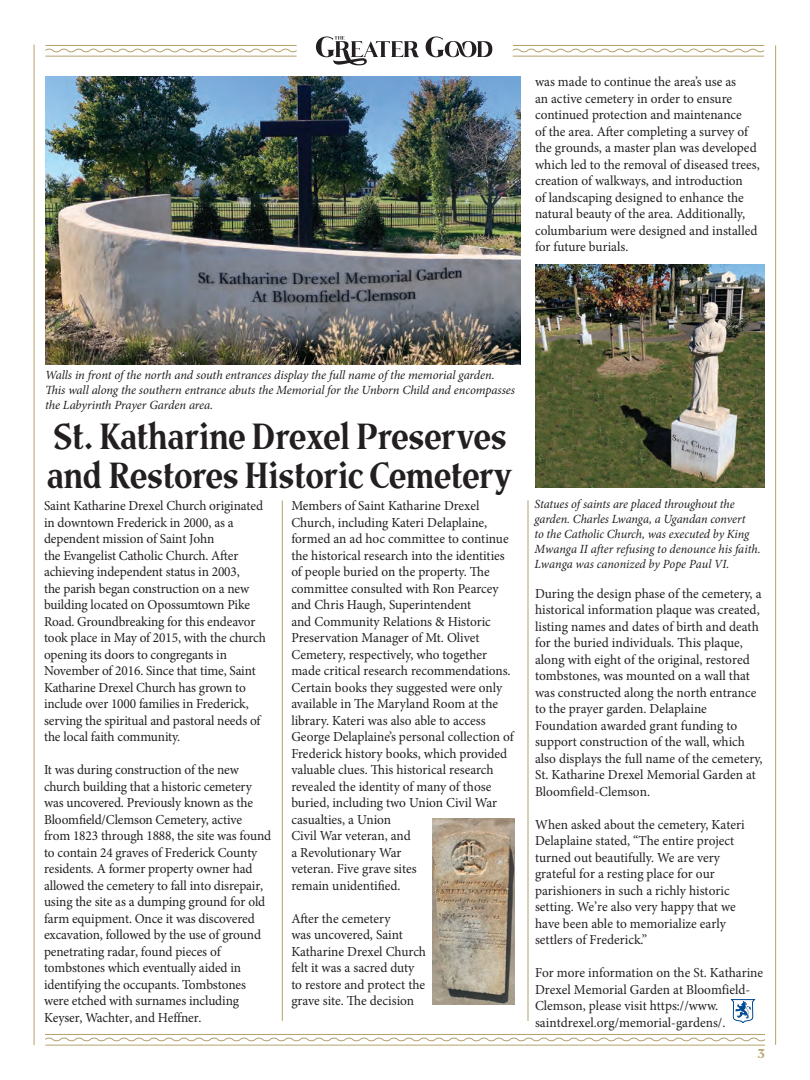
<style>
.page{position:relative;width:810px;height:1080px;background:#fff}
.page>*{position:absolute;margin:0;border:0;box-sizing:border-box;transform-origin:0 0}
.t1{font:36.25px/38.8px "The Telegraph";color:#231f20}
.t2{font:13.75px/16.5px "Minion Pro";letter-spacing:-.005em;color:#231f20}
.t3{font:italic 12.5px/15px "Minion Pro";letter-spacing:-.005em;color:#231f20}
.t4{font:12.5px "The Telegraph";color:#b4a16b}
</style>
<div class="page">
<hr style="left:528px;top:500px;width:1px;height:521px;background:#b4a16b">
<hr style="left:775px;top:45px;width:1px;height:1000px;background:#b4a16b">
<hr style="left:34px;top:45px;width:1px;height:1000px;background:#b4a16b">
<hr style="left:45px;top:1034px;width:720px;height:1px;background:#b4a16b">
<svg style="left:45px;top:1037px;width:721px;height:5px"></svg>
<hr style="left:45px;top:1045px;width:720px;height:1px;background:#b4a16b">
<hr style="left:513px;top:45px;width:251px;height:1px;background:#b4a16b">
<hr style="left:45px;top:45px;width:252px;height:1px;background:#b4a16b">
<svg style="left:45px;top:48px;width:252px;height:5px"></svg>
<hr style="left:45px;top:56px;width:252px;height:1px;background:#b4a16b">
<svg style="left:512px;top:48px;width:253px;height:5px"></svg>
<hr style="left:513px;top:56px;width:251px;height:1px;background:#b4a16b">
<svg style="left:426px;top:36px;width:66px;height:21px"></svg>
<svg style="left:316px;top:36px;width:103px;height:29px"></svg>
<img style="left:45px;top:76px;width:475px;height:288px">
<svg style="left:731px;top:999px;width:24px;height:24px"></svg>
<hr style="left:282px;top:500px;width:1px;height:521px;background:#b4a16b">
<img style="left:535px;top:265px;width:230px;height:223px">
<img style="left:432px;top:818px;width:83px;height:186px">
<p class="t2" style="left:535px;top:74px;width:226px">was made to continue the area’s use as<br>an active cemetery in order to ensure continued protection and maintenance<br>of the area. After completing a survey of the grounds, a master plan was developed which led to the removal of diseased trees, creation of walkways, and introduction<br>of landscaping designed to enhance the natural beauty of the area. Additionally, columbarium were designed and installed for future burials.</p>
<p class="t3" style="left:45px;top:368px;width:471px">Walls in front of the north and south entrances display the full name of the memorial garden.<br>This wall along the southern entrance abuts the Memorial for the Unborn Child and encompasses the Labyrinth Prayer Garden area.</p>
<h1 class="t1" style="left:47px;top:418px;width:467px">St. Katharine Drexel Preserves and Restores Historic Cemetery</h1>
<p class="t2" style="left:44px;top:498px;width:223px">Saint Katharine Drexel Church originated in downtown Frederick in 2000, as a dependent mission of Saint John<br>the Evangelist Catholic Church. After achieving independent status in 2003,<br>the parish began construction on a new building located on Opossumtown Pike Road. Groundbreaking for this endeavor took place in May of 2015, with the church opening its doors to congregants in November of 2016. Since that time, Saint Katharine Drexel Church has grown to include over 1000 families in Frederick, serving the spiritual and pastoral needs of the local faith community.</p>
<p class="t2" style="left:44px;top:762px;width:229px">It was during construction of the new church building that a historic cemetery was uncovered. Previously known as the Bloomfield/Clemson Cemetery, active from 1823 through 1888, the site was found to contain 24 graves of Frederick County residents. A former property owner had allowed the cemetery to fall into disrepair, using the site as a dumping ground for old farm equipment. Once it was discovered excavation, followed by the use of ground penetrating radar, found pieces of tombstones which eventually aided in identifying the occupants. Tombstones were etched with surnames including Keyser, Wachter, and Heffner.</p>
<p class="t2" style="left:291px;top:498px;width:224px">Members of Saint Katharine Drexel Church, including Kateri Delaplaine, formed an ad hoc committee to continue the historical research into the identities of people buried on the property. The committee consulted with Ron Pearcey and Chris Haugh, Superintendent<br>and Community Relations &amp; Historic Preservation Manager of Mt. Olivet Cemetery, respectively, who together made critical research recommendations.<br>Certain books they suggested were only available in The Maryland Room at the library. Kateri was also able to access George Delaplaine’s personal collection of Frederick history books, which provided valuable clues. This historical research revealed the identity of many of those buried, including two Union Civil War casualties, a Union<br>Civil War veteran, and<br>a Revolutionary War<br>veteran. Five grave sites<br>remain unidentified.</p>
<p class="t2" style="left:291px;top:910px;width:136px">After the cemetery<br>was uncovered, Saint<br>Katharine Drexel Church felt it was a sacred duty to restore and protect the grave site. The decision</p>
<p class="t3" style="left:534px;top:497px;width:228px">Statues of saints are placed throughout the garden. Charles Lwanga, a Ugandan convert<br>to the Catholic Church, was executed by King Mwanga II after refusing to denounce his faith.<br>Lwanga was canonized by Pope Paul VI.</p>
<p class="t2" style="left:535px;top:585px;width:229px">During the design phase of the cemetery, a historical information plaque was created, listing names and dates of birth and death for the buried individuals. This plaque, along with eight of the original, restored tombstones, was mounted on a wall that was constructed along the north entrance to the prayer garden. Delaplaine Foundation awarded grant funding to support construction of the wall, which also displays the full name of the cemetery, St. Katharine Drexel Memorial Garden at Bloomfield-Clemson.</p>
<p class="t2" style="left:535px;top:816px;width:211px">When asked about the cemetery, Kateri Delaplaine stated, “The entire project turned out beautifully. We are very grateful for a resting place for our parishioners in such a richly historic setting. We’re also very happy that we have been able to memorialize early settlers of Frederick.”</p>
<p class="t2" style="left:535px;top:965px;width:230px">For more information on the St. Katharine Drexel Memorial Garden at Bloomfield-Clemson, please visit https://www. saintdrexel.org/memorial-gardens/.</p>
<p class="t4" style="left:758px;top:1046px;width:8px">3</p>
</div>
